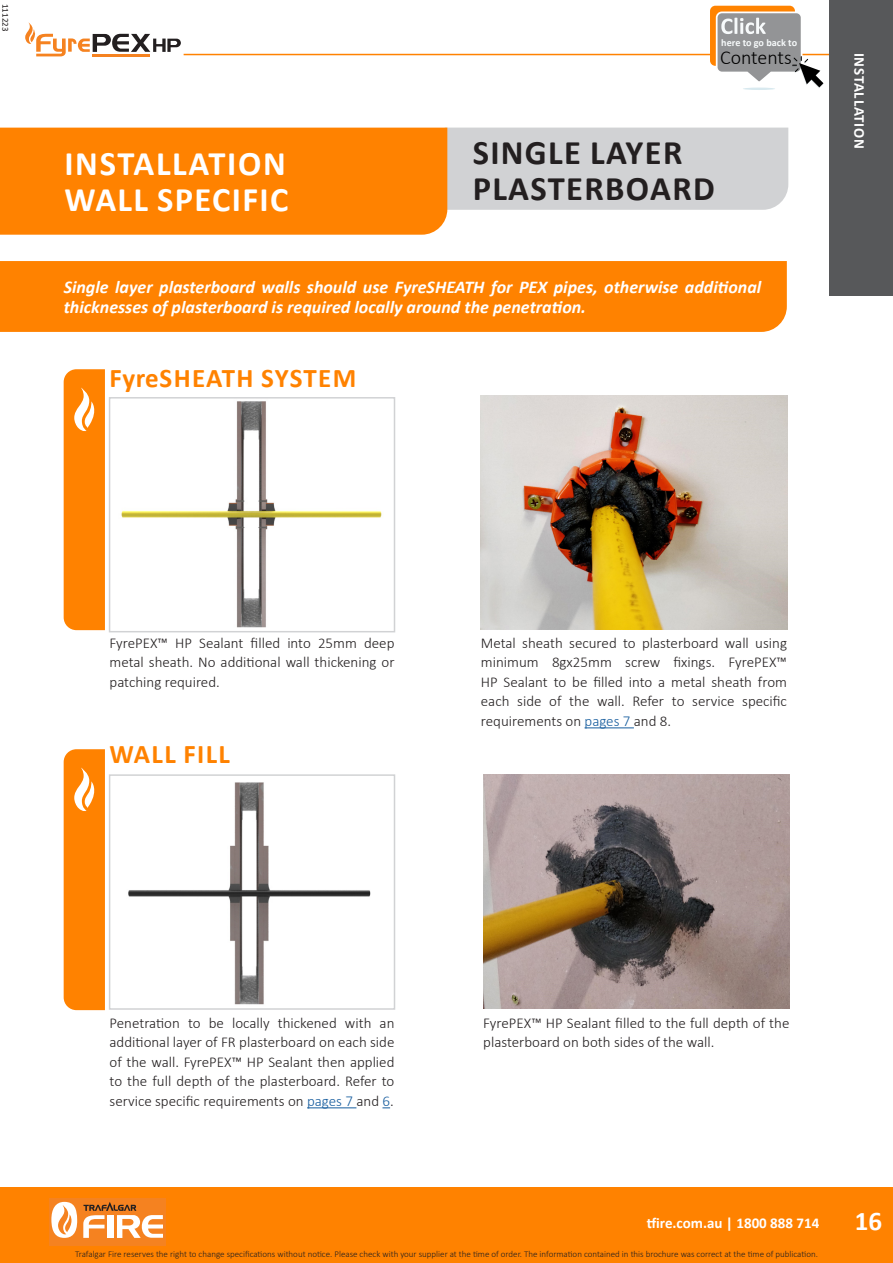
<style>
.page{position:relative;width:893px;height:1263px;background:#fff}
.page>*{position:absolute;margin:0;border:0;box-sizing:border-box;transform-origin:0 0}
.t1{font:700 34.5px "Calibri";letter-spacing:.04em;color:#fff}
.t2{font:700 34.5px/36px "Calibri";letter-spacing:.04em;color:#231f20}
.t3{font:700 27px "Calibri";letter-spacing:.045em;color:#ff8200}
.t4{font:700 27px "Calibri";color:#fff}
.t5{font:300 19.95px "Calibri";color:#000}
.t6{font:italic 700 18px/19.5px "Calibri";color:#fff}
.t7{font:300 15px/19.5px "Calibri";color:#231f20;text-align:justify}
.t8{font:700 15px "Calibri";color:#fff}
.t9{font:700 15px "Calibri";letter-spacing:.045em;color:#fff}
.t10{font:700 10.2px "Calibri";color:#f7fafb}
.t11{font:300 9px "Calibri";color:#231f20}
.t12{font:9px "Calibri";color:#231f20}
.s1{color:#175d9e}
</style>
<div class="page">
<svg style="left:25px;top:22px;width:156px;height:34px"></svg>
<hr style="left:92px;top:54px;width:58px;height:2px;background:#f58220">
<hr style="left:584px;top:727px;width:50px;height:1px;background:#175d9e">
<div style="left:447px;top:128px;width:341px;height:82px;background:#d1d2d4"></div>
<div style="left:0;top:128px;width:447px;height:107px;background:#ff8200"></div>
<div style="left:0;top:261px;width:787px;height:71px;background:#ff8200"></div>
<img style="left:121px;top:401px;width:261px;height:227px">
<div style="left:109px;top:397px;width:286px;height:235px;border:2px solid #d1d2d4"></div>
<img style="left:481px;top:396px;width:306px;height:234px">
<img style="left:128px;top:782px;width:243px;height:223px">
<div style="left:109px;top:774px;width:286px;height:236px;border:2px solid #d1d2d4"></div>
<img style="left:483px;top:774px;width:306px;height:234px">
<svg style="left:64px;top:369px;width:41px;height:261px;background:#ff870b"></svg>
<svg style="left:64px;top:749px;width:41px;height:261px;background:#ff870b"></svg>
<div style="left:0;top:1187px;width:893px;height:76px;background:#ff8200"></div>
<div style="left:50px;top:1197px;width:116px;height:48px;background:#f58220"></div>
<svg style="left:83px;top:1202px;width:80px;height:36px"></svg>
<svg style="left:51px;top:1202px;width:26px;height:36px"></svg>
<hr style="left:184px;top:54px;width:645px;height:1px;background:#ff8200">
<hr style="left:743px;top:88px;width:32px;height:2px;background:#d8e9ef;border-radius:50%">
<svg style="left:710px;top:6px;width:113px;height:82px"></svg>
<hr style="left:307px;top:1107px;width:49px;height:1px;background:#175d9e">
<div style="left:829px;top:0;width:64px;height:296px;background:#57585a"></div>
<p class="t12" style="left:12px;top:4px;width:29px;rotate:90deg">111223</p>
<p class="t1" style="left:64px;top:140px;width:223px">INSTALLATION</p>
<p class="t1" style="left:64px;top:176px;width:226px">WALL SPECIFIC</p>
<p class="t10" style="left:721px;top:35px;width:77px">here to go back to</p>
<h3 class="t5" style="left:720px;top:45px;width:73px">Contents</h3>
<p class="t2" style="left:473px;top:134px;width:244px">SINGLE LAYER<br>PLASTERBOARD</p>
<p class="t6" style="left:64px;top:277px;width:699px">Single layer plasterboard walls should use FyreSHEATH for PEX pipes, otherwise additional thicknesses of plasterboard is required locally around the penetration.</p>
<p class="t3" style="left:109px;top:359px;width:248px">FyreSHEATH SYSTEM</p>
<p class="t9" style="left:870px;top:53px;width:98px;rotate:90deg">INSTALLATION</p>
<p class="t7" style="left:110px;top:633px;width:286px">FyrePEX™ HP Sealant filled into 25mm deep metal sheath. No additional wall thickening or patching required.</p>
<p class="t3" style="left:109px;top:735px;width:122px">WALL FILL</p>
<p class="t7" style="left:481px;top:633px;width:308px">Metal sheath secured to plasterboard wall using minimum 8gx25mm screw fixings. FyrePEX™ HP Sealant to be filled into a metal sheath from each side of the wall. Refer to service specific requirements on <span class="s1">pages 7</span> and 8.</p>
<p class="t7" style="left:110px;top:1013px;width:286px">Penetration to be locally thickened with an additional layer of FR plasterboard on each side of the wall. FyrePEX™ HP Sealant then applied to the full depth of the plasterboard. Refer to service specific requirements on <span class="s1">pages 7</span> and <span class="s1">6</span>.</p>
<p class="t7" style="left:483px;top:1013px;width:308px">FyrePEX™ HP Sealant filled to the full depth of the plasterboard on both sides of the wall.</p>
<p class="t8" style="left:647px;top:1212px;width:174px">tfire.com.au | 1800 888 714</p>
<h2 class="t4" style="left:855px;top:1202px;width:29px">16</h2>
<p class="t11" style="left:75px;top:1249px;width:744px">Trafalgar Fire reserves the right to change specifications without notice. Please check with your supplier at the time of order. The information contained in this brochure was correct at the time of publication.</p>
</div>
